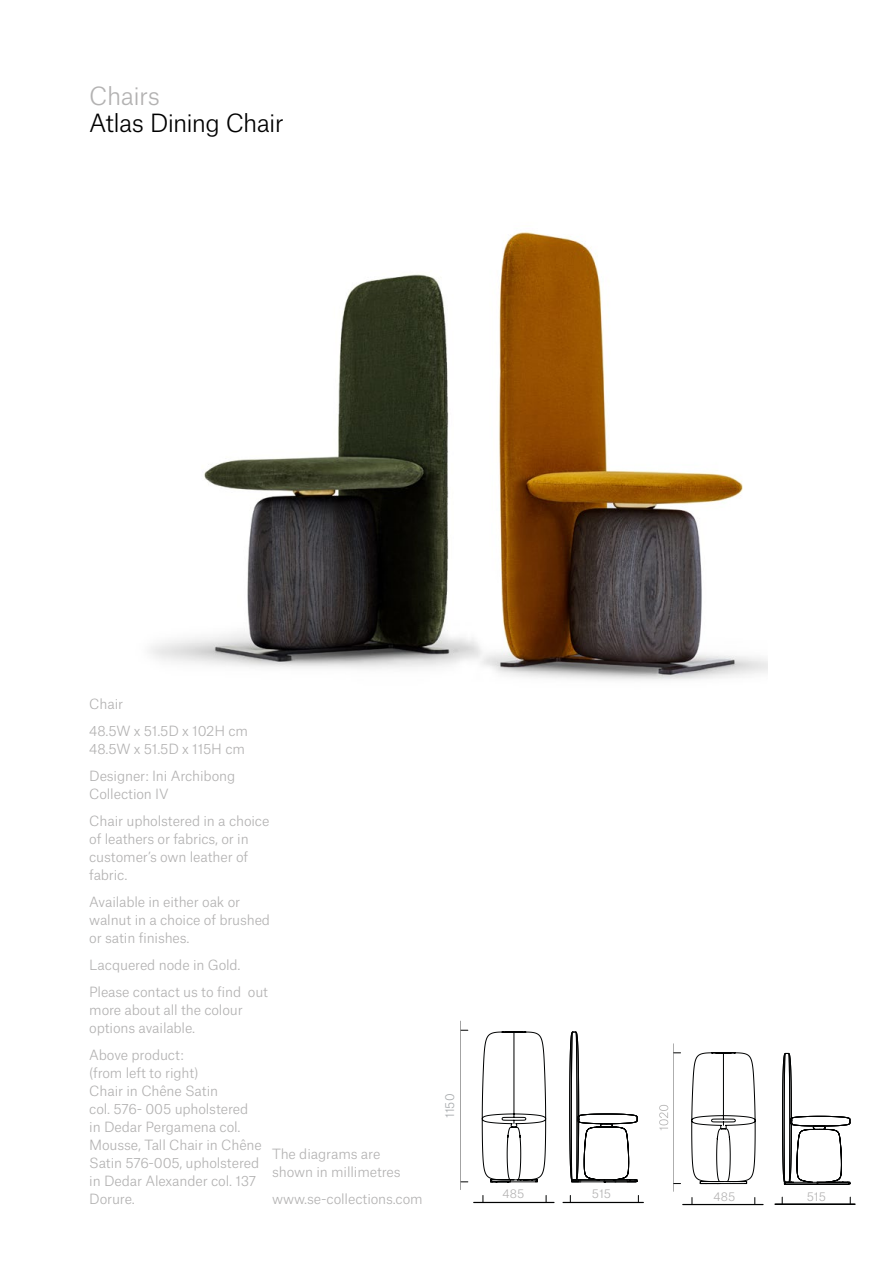
<style>
.page{position:relative;width:893px;height:1263px;background:#fff}
.page>*{position:absolute;margin:0;border:0;box-sizing:border-box;transform-origin:0 0}
.t1{font:300 24px "Atlas Grotesk";letter-spacing:-.035em;color:#000}
.t2{font:300 24px "Atlas Grotesk";letter-spacing:-.025em;color:#b3b2b2}
.t3{font:300 13.5px/18px "Atlas Grotesk";letter-spacing:-.01em;color:#b2b1b1}
.t4{font:300 13.5px/18px "Atlas Grotesk";letter-spacing:-.01em;color:#b3b2b2}
.t5{font:300 11.85px "Atlas Grotesk";color:#a5a8aa}
.t6{font:300 11.55px "Atlas Grotesk";letter-spacing:-.005em;color:#b3b2b2}
</style>
<div class="page">
<img style="left:150px;top:232px;width:618px;height:448px">
<svg style="left:774px;top:1052px;width:82px;height:153px"></svg>
<svg style="left:461px;top:1029px;width:302px;height:176px"></svg>
<h1 class="t2" style="left:89px;top:77px;width:72px">Chairs</h1>
<h1 class="t1" style="left:89px;top:104px;width:196px">Atlas Dining Chair</h1>
<p class="t3" style="left:89px;top:689px;width:160px;line-height:27px">Chair<br>48.5W x 51.5D x 102H cm</p>
<p class="t3" style="left:89px;top:734px;width:157px;line-height:27px">48.5W x 51.5D x 115H cm<br>Designer: Ini Archibong</p>
<p class="t3" style="left:89px;top:779px;width:182px;line-height:27px">Collection IV<br>Chair upholstered in a choice</p>
<p class="t3" style="left:89px;top:828px;width:161px;text-align:justify">of leathers or fabrics, or in customer’s own leather of fabric.</p>
<p class="t3" style="left:89px;top:891px;width:182px">Available in either oak or walnut in a choice of brushed or satin finishes.</p>
<p class="t3" style="left:89px;top:949px;width:180px;line-height:27px">Lacquered node in Gold.<br>Please contact us to find out</p>
<p class="t3" style="left:89px;top:999px;width:155px">more about all the colour options available.</p>
<p class="t3" style="left:89px;top:1044px;width:96px">Above product:</p>
<p class="t4" style="left:89px;top:1062px;width:111px">(from left to right)</p>
<p class="t3" style="left:89px;top:1080px;width:174px">Chair in Chêne Satin<br>col. 576- 005 upholstered in Dedar Pergamena col.<br>Mousse, Tall Chair in Chêne<br>Satin 576-005, upholstered in Dedar Alexander col. 137<br>Dorure.</p>
<p class="t4" style="left:272px;top:1143px;width:130px">The diagrams are shown in millimetres</p>
<p class="t4" style="left:272px;top:1188px;width:152px">www.se-collections.com</p>
<p class="t5" style="left:440px;top:1118px;width:26px;rotate:-90deg">1150</p>
<p class="t6" style="left:503px;top:1184px;width:23px">485</p>
<p class="t6" style="left:592px;top:1184px;width:21px">515</p>
<p class="t6" style="left:714px;top:1187px;width:23px">485</p>
<p class="t6" style="left:807px;top:1187px;width:21px">515</p>
</div>
